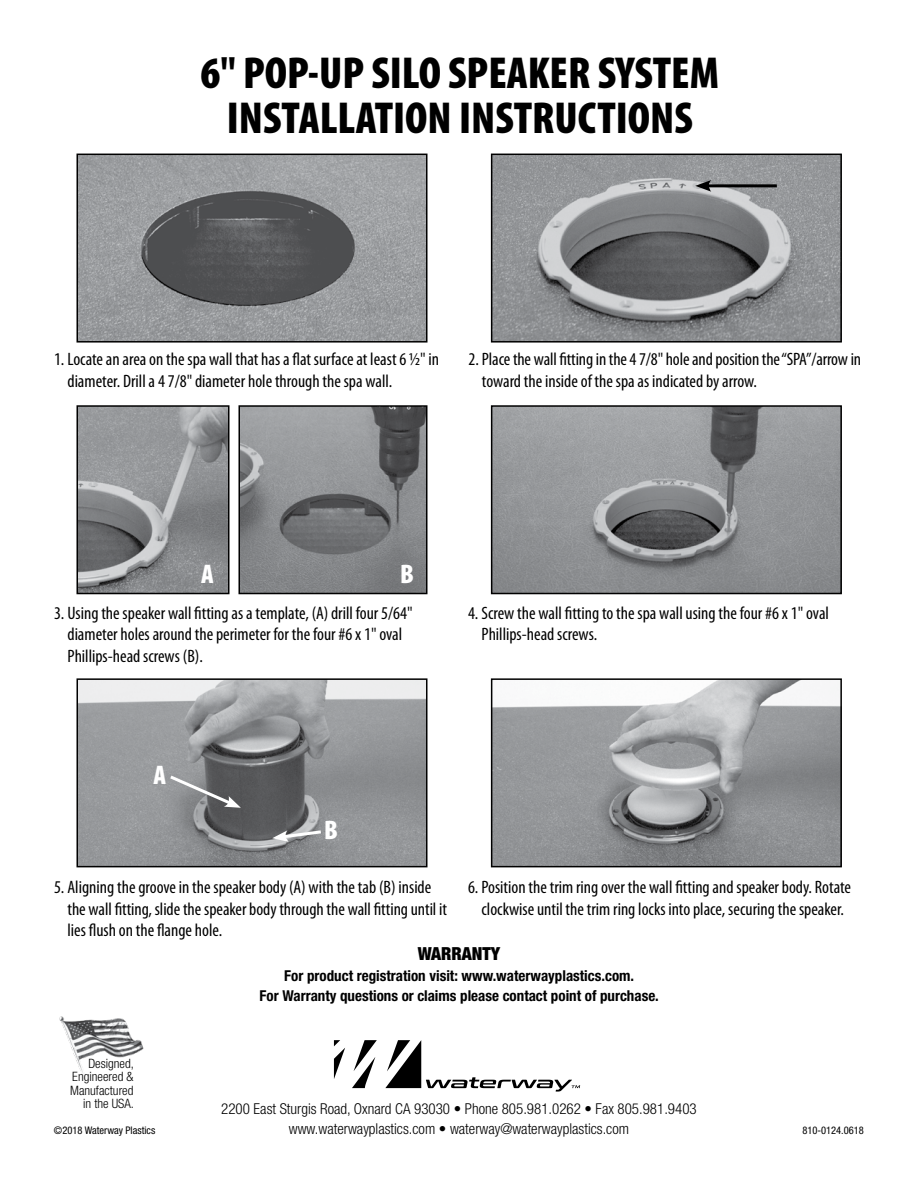
<style>
.page{position:relative;width:918px;height:1188px;background:#fff}
.page>*{position:absolute;margin:0;border:0;box-sizing:border-box;transform-origin:0 0}
.t1{font:900 condensed 45px/45px "Myriad Pro";color:#000;text-align:center}
.t2{font:900 condensed 27px "Myriad Pro";color:#fff}
.t3{font:condensed 18px/21.6px "Myriad Pro";color:#000}
.t4{font:900 condensed 18px "Helvetica Neue";color:#000}
.t5{font:300 condensed 15px/19.5px "Helvetica Neue";color:#000;text-align:center}
.t6{font:700 condensed 15px/19.5px "Helvetica Neue";color:#000;text-align:center}
.t7{font:300 condensed 12.9px/13.5px "Helvetica Neue";color:#000;text-align:right}
.t8{font:condensed 10.5px "Helvetica Neue";color:#000}
</style>
<div class="page">
<img style="left:79px;top:157px;width:346px;height:183px">
<div style="left:76px;top:154px;width:352px;height:189px;border:2px solid #000"></div>
<img style="left:79px;top:408px;width:148px;height:183px">
<div style="left:76px;top:405px;width:154px;height:189px;border:2px solid #000"></div>
<img style="left:241px;top:408px;width:183px;height:183px">
<div style="left:238px;top:405px;width:189px;height:189px;border:2px solid #000"></div>
<img style="left:79px;top:681px;width:346px;height:183px">
<div style="left:76px;top:678px;width:352px;height:189px;border:2px solid #000"></div>
<img style="left:494px;top:681px;width:345px;height:183px">
<div style="left:491px;top:678px;width:351px;height:189px;border:2px solid #000"></div>
<img style="left:494px;top:408px;width:345px;height:183px">
<div style="left:491px;top:405px;width:351px;height:189px;border:2px solid #000"></div>
<img style="left:494px;top:157px;width:345px;height:183px">
<div style="left:491px;top:154px;width:351px;height:189px;border:2px solid #000"></div>
<hr style="left:706px;top:184px;width:71px;height:3px;background:#000">
<svg style="left:695px;top:180px;width:16px;height:12px"></svg>
<svg style="left:167px;top:773px;width:74px;height:35px"></svg>
<svg style="left:272px;top:829px;width:52px;height:13px"></svg>
<svg style="left:352px;top:1040px;width:25px;height:48px"></svg>
<svg style="left:334px;top:1040px;width:11px;height:39px"></svg>
<svg style="left:385px;top:1040px;width:195px;height:52px"></svg>
<img style="left:59px;top:1016px;width:85px;height:58px">
<h1 class="t1" style="left:201px;top:51px;width:520px">6" POP-UP SILO SPEAKER SYSTEM<br>INSTALLATION INSTRUCTIONS</h1>
<p class="t3" style="left:68px;top:349px;width:373px;text-indent:-14px">1. Locate an area on the spa wall that has a flat surface at least 6 1/2" in diameter. Drill a 4 7/8" diameter hole through the spa wall.</p>
<p class="t3" style="left:482px;top:349px;width:381px;text-indent:-14px">2. Place the wall fitting in the 4 7/8" hole and position the “SPA”/arrow in toward the inside of the spa as indicated by arrow.</p>
<h2 class="t2" style="left:201px;top:559px;width:14px">A</h2>
<h2 class="t2" style="left:400px;top:559px;width:15px">B</h2>
<p class="t3" style="left:68px;top:602px;width:347px;text-indent:-14px">3. Using the speaker wall fitting as a template, (A) drill four 5/64" diameter holes around the perimeter for the four #6 x 1" oval<br>Phillips-head screws (B).</p>
<p class="t3" style="left:482px;top:602px;width:349px;text-indent:-14px">4. Screw the wall fitting to the spa wall using the four #6 x 1" oval<br>Phillips-head screws.</p>
<h2 class="t2" style="left:154px;top:760px;width:14px">A</h2>
<h2 class="t2" style="left:324px;top:815px;width:15px">B</h2>
<p class="t3" style="left:68px;top:877px;width:381px;text-indent:-14px">5. Aligning the groove in the speaker body (A) with the tab (B) inside the wall fitting, slide the speaker body through the wall fitting until it lies flush on the flange hole.</p>
<p class="t3" style="left:468px;top:877px;width:385px;text-align:center">6. Position the trim ring over the wall fitting and speaker body. Rotate clockwise until the trim ring locks into place, securing the speaker.</p>
<p class="t4" style="left:418px;top:943px;width:84px">WARRANTY</p>
<p class="t6" style="left:260px;top:966px;width:401px">For product registration visit: www.waterwayplastics.com.<br>For Warranty questions or claims please contact point of purchase.</p>
<p class="t7" style="left:70px;top:1057px;width:65px">Designed,<br>Engineered &amp;<br>Manufactured in the USA.</p>
<p class="t5" style="left:221px;top:1099px;width:477px">2200 East Sturgis Road, Oxnard CA 93030 • Phone 805.981.0262 • Fax 805.981.9403 www.waterwayplastics.com • waterway@waterwayplastics.com</p>
<p class="t8" style="left:54px;top:1124px;width:103px">©2018 Waterway Plastics</p>
<p class="t8" style="left:802px;top:1124px;width:63px">810-0124.0618</p>
</div>
